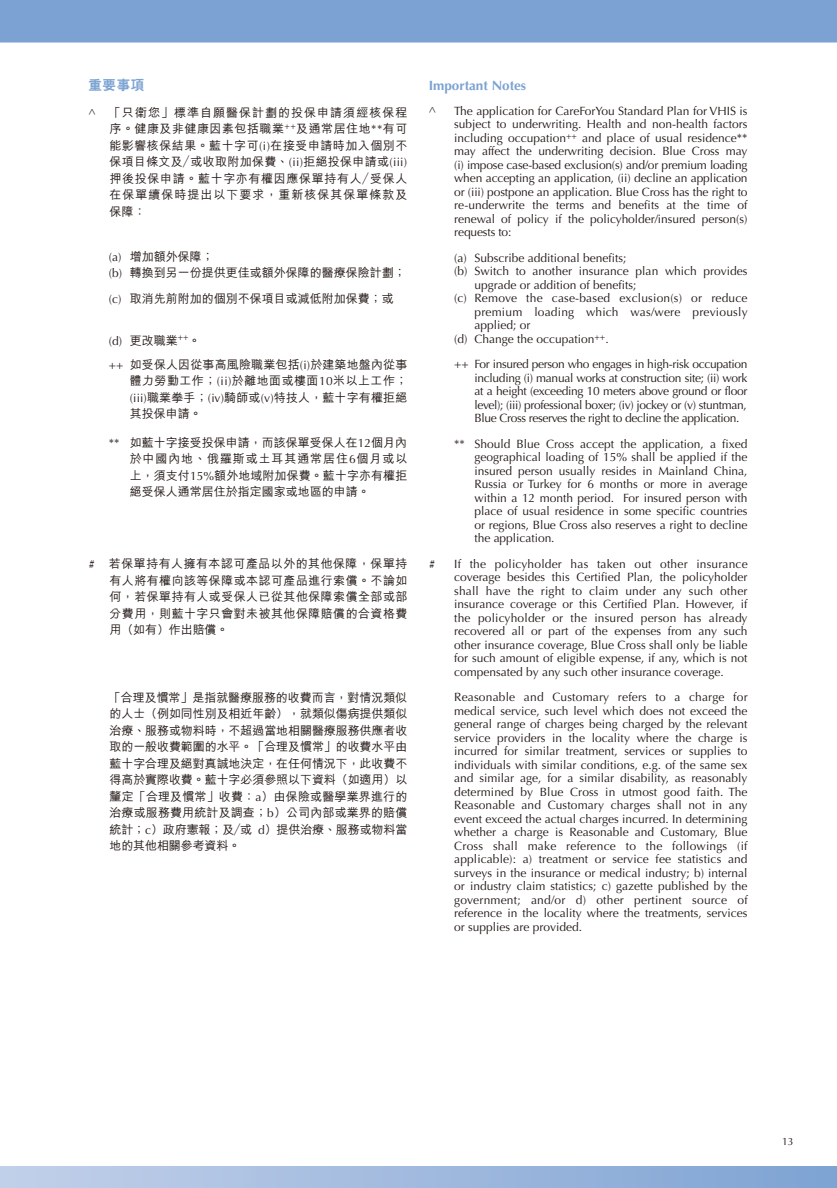
<style>
.page{position:relative;width:837px;height:1188px;background:#fff}
.page>*{position:absolute;margin:0;border:0;box-sizing:border-box;transform-origin:0 0}
.t1{font:700 13.5px "Optima";color:#7ba2d2}
.t2{font:800 13.5px "C Hei 2 HK";color:#7ba2d2}
.t3{font:12px/13.5px "Optima";color:#221815;text-align:justify}
.t4{font:500 12px/16.5px "M Hei HK";letter-spacing:.01em;color:#221815;text-align:justify}
.t5{font:10.5px "Optima";color:#221815}
.s1{font-family:"Optima";font-weight:400}
</style>
<div class="page">
<div style="left:0;top:1167px;width:837px;height:21px;background:linear-gradient(to right,#c3d0ea,#7ea3d3)"></div>
<div style="left:0;top:0;width:837px;height:43px;background:#7ba2d2"></div>
<p class="t2" style="left:88px;top:76px;width:58px">重要事項</p>
<p class="t1" style="left:429px;top:77px;width:99px">Important Notes</p>
<p class="t4" style="left:110px;top:103px;width:299px;text-indent:-21px"><span class="s1">^</span> 「只衛您」標準自願醫保計劃的投保申請須經核保程序。健康及非健康因素包括職業<sup>++</sup>及通常居住地<span class="s1">**</span>有可能影響核保結果。藍十字可<span class="s1">(i)</span>在接受申請時加入個別不保項目條文及／或收取附加保費、<span class="s1">(ii)</span>拒絕投保申請或<span class="s1">(iii)</span>押後投保申請。藍十字亦有權因應保單持有人／受保人在保單續保時提出以下要求，重新核保其保單條款及保障：</p>
<p class="t4" style="left:109px;top:247px;width:298px"><span class="s1">(a)</span> 增加額外保障；<br><span class="s1">(b)</span> 轉換到另一份提供更佳或額外保障的醫療保險計劃；</p>
<p class="t4" style="left:109px;top:289px;width:286px"><span class="s1">(c)</span> 取消先前附加的個別不保項目或減低附加保費；或</p>
<p class="t4" style="left:109px;top:327px;width:300px;line-height:24px"><span class="s1">(d)</span> 更改職業<sup>++</sup>。<br><span class="s1">++</span> 如受保人因從事高風險職業包括<span class="s1">(i)</span>於建築地盤內從事</p>
<p class="t4" style="left:130px;top:372px;width:279px">體力勞動工作；<span class="s1">(ii)</span>於離地面或樓面<span class="s1">10</span>米以上工作；<span class="s1">(iii)</span>職業拳手；<span class="s1">(iv)</span>騎師或<span class="s1">(v)</span>特技人，藍十字有權拒絕其投保申請。</p>
<p class="t4" style="left:130px;top:433px;width:279px;text-indent:-21px"><span class="s1">**</span> 如藍十字接受投保申請，而該保單受保人在<span class="s1">12</span>個月內於中國內地、俄羅斯或土耳其通常居住<span class="s1">6</span>個月或以上，須支付<span class="s1">15%</span>額外地域附加保費。藍十字亦有權拒絕受保人通常居住於指定國家或地區的申請。</p>
<p class="t3" style="left:429px;top:104px;width:9px">^</p>
<p class="t3" style="left:454px;top:104px;width:295px">The application for CareForYou Standard Plan for VHIS is subject to underwriting. Health and non-health factors including occupation<sup>++</sup> and place of usual residence** may affect the underwriting decision. Blue Cross may (i) impose case-based exclusion(s) and/or premium loading when accepting an application, (ii) decline an application or (iii) postpone an application. Blue Cross has the right to re-underwrite the terms and benefits at the time of renewal of policy if the policyholder/insured person(s) requests to:</p>
<p class="t3" style="left:454px;top:251px;width:174px">(a) Subscribe additional benefits;</p>
<p class="t3" style="left:454px;top:264px;width:295px">(b) Switch to another insurance plan which provides</p>
<p class="t3" style="left:474px;top:278px;width:163px">upgrade or addition of benefits;</p>
<p class="t3" style="left:454px;top:291px;width:295px">(c) Remove the case-based exclusion(s) or reduce</p>
<p class="t3" style="left:474px;top:305px;width:275px">premium loading which was/were previously</p>
<p class="t3" style="left:474px;top:318px;width:58px">applied; or</p>
<p class="t3" style="left:454px;top:332px;width:156px">(d) Change the occupation<sup>++</sup>.</p>
<p class="t3" style="left:474px;top:357px;width:275px;text-indent:-20px">++ For insured person who engages in high-risk occupation including (i) manual works at construction site; (ii) work at a height (exceeding 10 meters above ground or floor level); (iii) professional boxer; (iv) jockey or (v) stuntman, Blue Cross reserves the right to decline the application.</p>
<p class="t3" style="left:474px;top:437px;width:275px;text-indent:-20px">** Should Blue Cross accept the application, a fixed geographical loading of 15% shall be applied if the insured person usually resides in Mainland China, Russia or Turkey for 6 months or more in average within a 12 month period. For insured person with place of usual residence in some specific countries or regions, Blue Cross also reserves a right to decline the application.</p>
<p class="t3" style="left:429px;top:557px;width:8px">#</p>
<p class="t3" style="left:454px;top:557px;width:295px">If the policyholder has taken out other insurance coverage besides this Certified Plan, the policyholder shall have the right to claim under any such other insurance coverage or this Certified Plan. However, if the policyholder or the insured person has already recovered all or part of the expenses from any such other insurance coverage, Blue Cross shall only be liable for such amount of eligible expense, if any, which is not compensated by any such other insurance coverage.</p>
<p class="t3" style="left:454px;top:690px;width:295px">Reasonable and Customary refers to a charge for medical service, such level which does not exceed the general range of charges being charged by the relevant service providers in the locality where the charge is incurred for similar treatment, services or supplies to individuals with similar conditions, e.g. of the same sex and similar age, for a similar disability, as reasonably determined by Blue Cross in utmost good faith. The Reasonable and Customary charges shall not in any event exceed the actual charges incurred. In determining whether a charge is Reasonable and Customary, Blue Cross shall make reference to the followings (if applicable): a) treatment or service fee statistics and surveys in the insurance or medical industry; b) internal or industry claim statistics; c) gazette published by the government; and/or d) other pertinent source of reference in the locality where the treatments, services or supplies are provided.</p>
<p class="t4" style="left:110px;top:555px;width:299px;text-indent:-21px"><span class="s1">#</span> 若保單持有人擁有本認可產品以外的其他保障，保單持有人將有權向該等保障或本認可產品進行索償。不論如何，若保單持有人或受保人已從其他保障索償全部或部分費用，則藍十字只會對未被其他保障賠償的合資格費用（如有）作出賠償。</p>
<p class="t4" style="left:109px;top:688px;width:300px">「合理及慣常」是指就醫療服務的收費而言，對情況類似的人士（例如同性別及相近年齡），就類似傷病提供類似治療、服務或物料時，不超過當地相關醫療服務供應者收取的一般收費範圍的水平。「合理及慣常」的收費水平由藍十字合理及絕對真誠地決定，在任何情況下，此收費不得高於實際收費。藍十字必須參照以下資料（如適用）以釐定「合理及慣常」收費：<span class="s1">a</span>）由保險或醫學業界進行的治療或服務費用統計及調查；<span class="s1">b</span>）公司內部或業界的賠償統計；<span class="s1">c</span>）政府憲報；及／或 <span class="s1">d</span>）提供治療、服務或物料當地的其他相關參考資料。</p>
<p class="t5" style="left:782px;top:1136px;width:13px">13</p>
</div>
